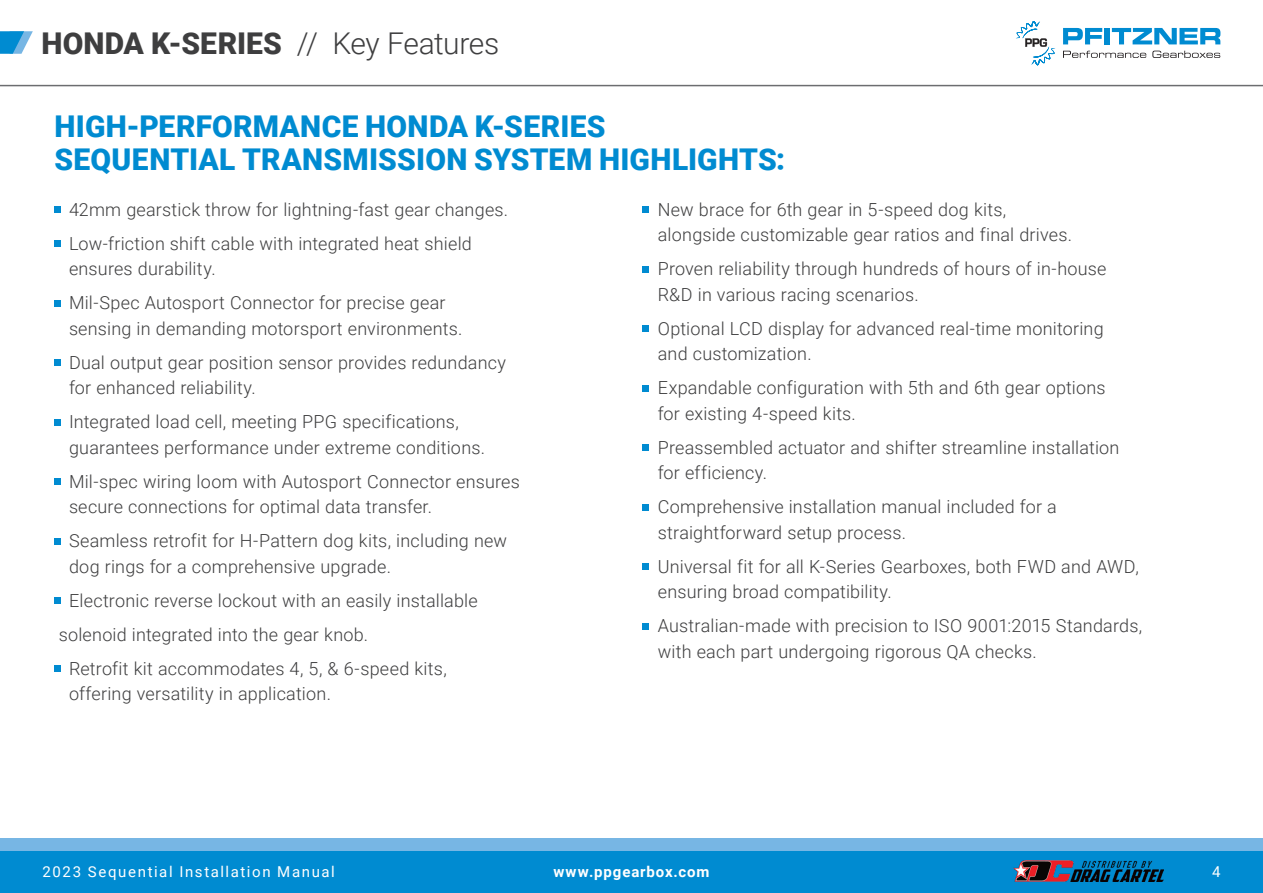
<style>
.page{position:relative;width:1263px;height:893px;background:#fff}
.page>*{position:absolute;margin:0;border:0;box-sizing:border-box;transform-origin:0 0}
.t1{font:900 30px/33px "Roboto";letter-spacing:.01em;color:#008bd1}
.t2{font:900 30px "Roboto";letter-spacing:.005em;color:#3e3e3f}
.t3{font:300 18px/25.5px "Roboto";letter-spacing:.01em;color:#3e3e3f}
.t4{font:15px "Roboto";letter-spacing:.105em;color:#fff}
.t5{font:700 15px "Roboto";letter-spacing:.06em;color:#fff}
.s1{font-weight:300}
</style>
<div class="page">
<svg style="left:54px;top:207px;width:6px;height:6px"></svg>
<svg style="left:54px;top:241px;width:6px;height:6px"></svg>
<svg style="left:54px;top:300px;width:6px;height:6px"></svg>
<svg style="left:54px;top:360px;width:6px;height:6px"></svg>
<svg style="left:54px;top:419px;width:6px;height:6px"></svg>
<svg style="left:54px;top:479px;width:6px;height:6px"></svg>
<svg style="left:54px;top:538px;width:6px;height:6px"></svg>
<svg style="left:54px;top:598px;width:6px;height:6px"></svg>
<svg style="left:54px;top:666px;width:6px;height:6px"></svg>
<svg style="left:643px;top:207px;width:6px;height:6px"></svg>
<svg style="left:643px;top:266px;width:6px;height:6px"></svg>
<svg style="left:643px;top:326px;width:6px;height:6px"></svg>
<svg style="left:643px;top:385px;width:6px;height:6px"></svg>
<svg style="left:643px;top:445px;width:6px;height:6px"></svg>
<svg style="left:643px;top:504px;width:6px;height:6px"></svg>
<svg style="left:643px;top:564px;width:6px;height:6px"></svg>
<svg style="left:643px;top:623px;width:6px;height:6px"></svg>
<svg style="left:0;top:31px;width:33px;height:23px"></svg>
<svg style="left:1063px;top:28px;width:39px;height:16px"></svg>
<div style="left:1105px;top:28px;width:5px;height:16px;background:#008bd1"></div>
<svg style="left:1112px;top:28px;width:108px;height:16px"></svg>
<svg style="left:1063px;top:51px;width:83px;height:7px"></svg>
<svg style="left:1152px;top:51px;width:68px;height:7px"></svg>
<svg style="left:1016px;top:21px;width:39px;height:44px"></svg>
<hr style="left:0;top:85px;width:1263px;height:1px;background:#6c6d70">
<div style="left:0;top:850px;width:1263px;height:43px;background:#008bd1"></div>
<div style="left:0;top:838px;width:1263px;height:12px;background:#77b6e4"></div>
<img style="left:1013px;top:860px;width:150px;height:21px">
<p class="t2" style="left:41px;top:22px;width:459px">HONDA K-SERIES <span class="s1">// Key Features</span></p>
<p class="t1" style="left:55px;top:109px;width:732px">HIGH-PERFORMANCE HONDA K-SERIES<br>SEQUENTIAL TRANSMISSION SYSTEM HIGHLIGHTS:</p>
<p class="t3" style="left:69px;top:196px;width:441px">42mm gearstick throw for lightning-fast gear changes.</p>
<p class="t3" style="left:69px;top:230px;width:404px">Low-friction shift cable with integrated heat shield ensures durability.</p>
<p class="t3" style="left:69px;top:289px;width:395px">Mil-Spec Autosport Connector for precise gear sensing in demanding motorsport environments.</p>
<p class="t3" style="left:69px;top:349px;width:438px">Dual output gear position sensor provides redundancy for enhanced reliability.</p>
<p class="t3" style="left:69px;top:408px;width:418px">Integrated load cell, meeting PPG specifications, guarantees performance under extreme conditions.</p>
<p class="t3" style="left:69px;top:468px;width:452px">Mil-spec wiring loom with Autosport Connector ensures secure connections for optimal data transfer.</p>
<p class="t3" style="left:69px;top:527px;width:440px">Seamless retrofit for H-Pattern dog kits, including new dog rings for a comprehensive upgrade.</p>
<p class="t3" style="left:69px;top:587px;width:410px">Electronic reverse lockout with an easily installable</p>
<p class="t3" style="left:59px;top:621px;width:311px">solenoid integrated into the gear knob.</p>
<p class="t3" style="left:69px;top:655px;width:379px">Retrofit kit accommodates 4, 5, &amp; 6-speed kits, offering versatility in application.</p>
<p class="t3" style="left:658px;top:196px;width:416px">New brace for 6th gear in 5-speed dog kits, alongside customizable gear ratios and final drives.</p>
<p class="t3" style="left:658px;top:255px;width:450px">Proven reliability through hundreds of hours of in-house<br>R&amp;D in various racing scenarios.</p>
<p class="t3" style="left:658px;top:315px;width:447px">Optional LCD display for advanced real-time monitoring and customization.</p>
<p class="t3" style="left:658px;top:374px;width:449px">Expandable configuration with 5th and 6th gear options for existing 4-speed kits.</p>
<p class="t3" style="left:658px;top:434px;width:463px">Preassembled actuator and shifter streamline installation for efficiency.</p>
<p class="t3" style="left:658px;top:493px;width:401px">Comprehensive installation manual included for a straightforward setup process.</p>
<p class="t3" style="left:658px;top:553px;width:482px">Universal fit for all K-Series Gearboxes, both FWD and AWD, ensuring broad compatibility.</p>
<p class="t3" style="left:658px;top:612px;width:486px">Australian-made with precision to ISO 9001:2015 Standards, with each part undergoing rigorous QA checks.</p>
<p class="t4" style="left:43px;top:861px;width:294px">2023 Sequential Installation Manual</p>
<p class="t5" style="left:553px;top:861px;width:158px">www.ppgearbox.com</p>
<p class="t4" style="left:1212px;top:861px;width:10px">4</p>
</div>
